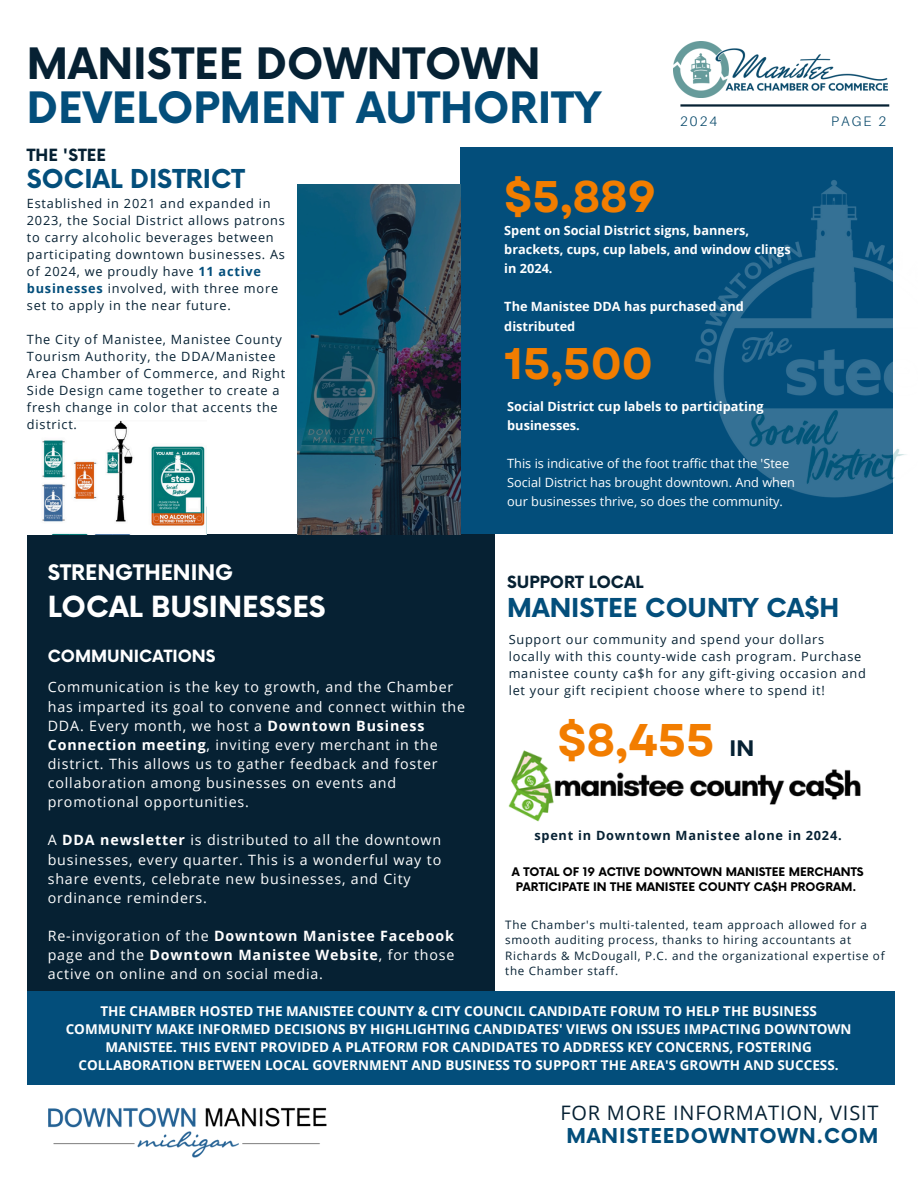
<style>
.page{position:relative;width:918px;height:1188px;background:#fff}
.page>*{position:absolute;margin:0;border:0;box-sizing:border-box;transform-origin:0 0}
.t1{font:700 45.75px "Garet";color:#f27d00}
.t2{font:700 44.25px "Garet";color:#f27d00}
.t3{font:700 42.15px/43.8px "Now";color:#034e7b}
.t4{font:700 28.35px "Now";color:#fff}
.t5{font:700 25.35px "Now";color:#034e7b}
.t6{font:700 21px "Now";color:#fff}
.t7{font:700 21px "Now";color:#062133}
.t8{font:19.95px/22.5px "Open Sans";letter-spacing:.04em;color:#062133}
.t9{font:700 16.5px "Now";color:#062133}
.t10{font:700 16.5px "Now";color:#fff}
.t11{font:14.25px/19.2px "Open Sans";letter-spacing:.06em;color:#fff}
.t12{font:300 13.8px "Aileron";letter-spacing:.15em;color:#07486a}
.t13{font:700 13.5px/18px "Open Sans";color:#fff;text-align:center}
.t14{font:12.75px/17px "Open Sans";letter-spacing:.06em;color:#062133}
.t15{font:700 12.75px/19px "Open Sans";color:#fff}
.t16{font:12.75px/19px "Open Sans";color:#fff}
.t17{font:700 12.75px "Open Sans";letter-spacing:.06em;color:#062133}
.t18{font:11.7px/15.5px "Open Sans";letter-spacing:.06em;color:#062133}
.t19{font:700 11.55px/15.5px "Now";color:#000;text-align:center}
.s1{color:#062133}
.s2{font-weight:700;color:#034e7b}
.s3{font-weight:700}
.s4{font-family:"Now";font-weight:700;color:#034e7b}
</style>
<div class="page">
<div style="left:27px;top:534px;width:468px;height:492px;background:#062133"></div>
<div style="left:461px;top:147px;width:432px;height:387px;background:#034e7b"></div>
<img style="left:695px;top:180px;width:211px;height:318px">
<img style="left:509px;top:750px;width:352px;height:72px">
<hr style="left:680px;top:104px;width:209px;height:3px;background:#062133">
<img style="left:674px;top:42px;width:214px;height:55px">
<div style="left:27px;top:991px;width:868px;height:94px;background:#034e7b"></div>
<img style="left:42px;top:421px;width:165px;height:113px">
<svg style="left:297px;top:184px;width:164px;height:351px"></svg>
<img style="left:48px;top:1107px;width:279px;height:51px">
<h6 class="t3" style="left:27px;top:44px;width:576px"><span class="s1">MANISTEE DOWNTOWN<br></span>DEVELOPMENT AUTHORITY</h6>
<p class="t12" style="left:680px;top:113px;width:39px">2024</p>
<p class="t12" style="left:831px;top:113px;width:56px">PAGE 2</p>
<h1 class="t9" style="left:27px;top:146px;width:80px">THE 'STEE</h1>
<p class="t5" style="left:27px;top:165px;width:220px">SOCIAL DISTRICT</p>
<p class="t14" style="left:27px;top:195px;width:260px">Established in 2021 and expanded in 2023, the Social District allows patrons to carry alcoholic beverages between participating downtown businesses. As of 2024, we proudly have <span class="s2">11 active businesses</span> involved, with three more set to apply in the near future.</p>
<h6 class="t14" style="left:27px;top:331px;width:260px">The City of Manistee, Manistee County<br>Tourism Authority, the DDA/Manistee<br>Area Chamber of Commerce, and Right<br>Side Design came together to create a fresh change in color that accents the district.</h6>
<p class="t6" style="left:48px;top:561px;width:187px">STRENGTHENING</p>
<h3 class="t4" style="left:48px;top:591px;width:280px">LOCAL BUSINESSES</h3>
<h1 class="t2" style="left:504px;top:164px;width:153px">$5,889</h1>
<p class="t15" style="left:504px;top:220px;width:288px">Spent on Social District signs, banners, brackets, cups, cup labels, and window clings in 2024.</p>
<p class="t15" style="left:504px;top:297px;width:241px">The Manistee DDA has purchased and distributed</p>
<p class="t2" style="left:504px;top:331px;width:150px">15,500</p>
<h1 class="t15" style="left:507px;top:396px;width:258px">Social District cup labels to participating businesses.</h1>
<p class="t16" style="left:507px;top:454px;width:289px">This is indicative of the foot traffic that the 'Stee<br>Social District has brought downtown. And when our businesses thrive, so does the community.</p>
<h4 class="t9" style="left:507px;top:573px;width:138px">SUPPORT LOCAL</h4>
<h2 class="t5" style="left:507px;top:594px;width:334px">MANISTEE COUNTY CA$H</h2>
<p class="t14" style="left:509px;top:630px;width:359px">Support our community and spend your dollars locally with this county-wide cash program. Purchase manistee county ca$h for any gift-giving occasion and let your gift recipient choose where to spend it!</p>
<p class="t10" style="left:48px;top:647px;width:169px">COMMUNICATIONS</p>
<p class="t11" style="left:48px;top:677px;width:419px">Communication is the key to growth, and the Chamber has imparted its goal to convene and connect within the DDA. Every month, we host a <span class="s3">Downtown Business Connection meeting</span>, inviting every merchant in the district. This allows us to gather feedback and foster collaboration among businesses on events and promotional opportunities.</p>
<p class="t11" style="left:48px;top:830px;width:395px">A <span class="s3">DDA newsletter</span> is distributed to all the downtown businesses, every quarter. This is a wonderful way to share events, celebrate new businesses, and City ordinance reminders.</p>
<p class="t11" style="left:48px;top:926px;width:408px;text-align:justify">Re-invigoration of the <span class="s3">Downtown Manistee Facebook </span>page and the <span class="s3">Downtown Manistee Website</span>, for those active on online and on social media.</p>
<h6 class="t1" style="left:558px;top:707px;width:158px">$8,455</h6>
<p class="t7" style="left:730px;top:737px;width:26px">IN</p>
<p class="t17" style="left:534px;top:826px;width:309px">spent in Downtown Manistee alone in 2024.</p>
<h3 class="t19" style="left:512px;top:864px;width:353px">A TOTAL OF 19 ACTIVE DOWNTOWN MANISTEE MERCHANTS<br>PARTICIPATE IN THE MANISTEE COUNTY CA$H PROGRAM.</h3>
<h1 class="t18" style="left:505px;top:916px;width:381px">The Chamber's multi-talented, team approach allowed for a smooth auditing process, thanks to hiring accountants at Richards &amp; McDougall, P.C. and the organizational expertise of the Chamber staff.</h1>
<h4 class="t13" style="left:66px;top:1001px;width:787px">THE CHAMBER HOSTED THE MANISTEE COUNTY &amp; CITY COUNCIL CANDIDATE FORUM TO HELP THE BUSINESS COMMUNITY MAKE INFORMED DECISIONS BY HIGHLIGHTING CANDIDATES' VIEWS ON ISSUES IMPACTING DOWNTOWN MANISTEE. THIS EVENT PROVIDED A PLATFORM FOR CANDIDATES TO ADDRESS KEY CONCERNS, FOSTERING COLLABORATION BETWEEN LOCAL GOVERNMENT AND BUSINESS TO SUPPORT THE AREA'S GROWTH AND SUCCESS.</h4>
<p class="t8" style="left:560px;top:1101px;width:320px">FOR MORE INFORMATION, VISIT<br><span class="s4">MANISTEEDOWNTOWN.COM</span></p>
</div>
